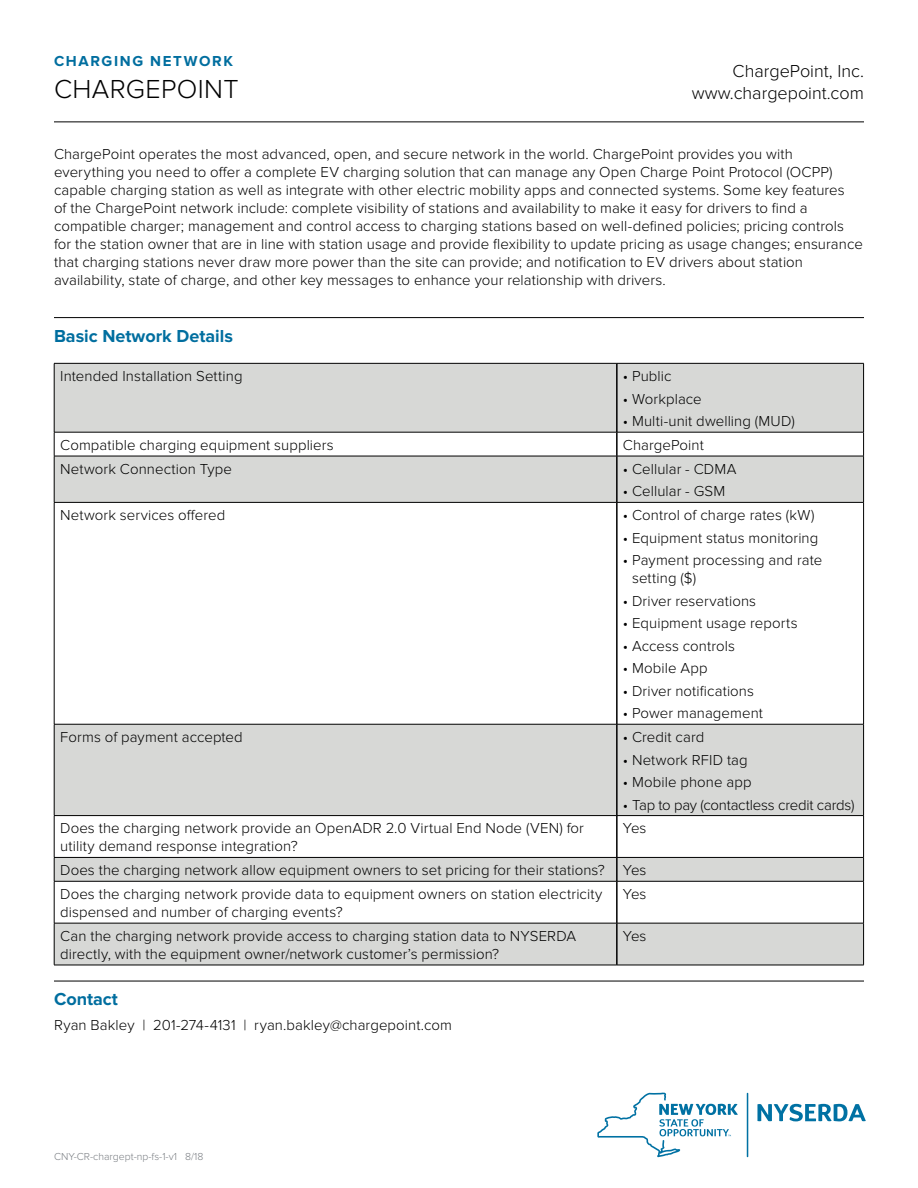
<style>
.page{position:relative;width:918px;height:1188px;background:#fff}
.page>*{position:absolute;margin:0;border:0;box-sizing:border-box;transform-origin:0 0}
.Model_name{font:300 27px "Proxima Nova";letter-spacing:.015em;color:#000}
.Company_Name_and_Web{font:300 18px "Proxima Nova";color:#000}
.Subhead_w-rule_above{font:700 18px "Proxima Nova";color:#006e9f}
.body_copy{font:300 15px/18px "Proxima Nova";letter-spacing:.005em;color:#000}
.body_bullets{font:300 15px/18px "Proxima Nova";letter-spacing:.005em;color:#000}
.body_bullets-2{font:300 15px "Proxima Nova";letter-spacing:-.015em;color:#000}
.Type_of_Document{font:700 15px "Proxima Nova";letter-spacing:.11em;color:#006e9f}
.t1{font:300 10.5px "Proxima Nova";color:#797d82}
</style>
<div class="page">
<div style="left:55px;top:364px;width:808px;height:68px;background:#d7d8d6"></div>
<svg style="left:55px;top:455px;width:808px;height:269px"></svg>
<svg style="left:55px;top:725px;width:808px;height:240px;fill:#d7d8d6"></svg>
<hr style="left:616px;top:364px;width:2px;height:68px;background:#000">
<hr style="left:54px;top:432px;width:563px;height:1px;background:#000">
<svg style="left:54px;top:432px;width:1px;height:24px"></svg>
<hr style="left:617px;top:432px;width:247px;height:1px;background:#000">
<svg style="left:863px;top:432px;width:1px;height:24px"></svg>
<hr style="left:54px;top:456px;width:563px;height:1px;background:#000">
<hr style="left:54px;top:456px;width:1px;height:46px;background:#000">
<hr style="left:617px;top:456px;width:247px;height:1px;background:#000">
<hr style="left:863px;top:456px;width:1px;height:46px;background:#000">
<hr style="left:54px;top:724px;width:563px;height:1px;background:#000">
<hr style="left:54px;top:724px;width:1px;height:91px;background:#000">
<hr style="left:617px;top:724px;width:247px;height:1px;background:#000">
<hr style="left:863px;top:724px;width:1px;height:91px;background:#000">
<hr style="left:54px;top:815px;width:563px;height:1px;background:#000">
<hr style="left:54px;top:816px;width:1px;height:41px;background:#000">
<hr style="left:617px;top:815px;width:247px;height:1px;background:#000">
<hr style="left:863px;top:816px;width:1px;height:41px;background:#000">
<hr style="left:54px;top:857px;width:563px;height:1px;background:#000">
<svg style="left:54px;top:858px;width:1px;height:23px"></svg>
<hr style="left:617px;top:857px;width:247px;height:1px;background:#000">
<svg style="left:863px;top:858px;width:1px;height:23px"></svg>
<hr style="left:54px;top:881px;width:563px;height:1px;background:#000">
<hr style="left:54px;top:881px;width:1px;height:42px;background:#000">
<hr style="left:617px;top:881px;width:247px;height:1px;background:#000">
<hr style="left:863px;top:881px;width:1px;height:42px;background:#000">
<hr style="left:54px;top:923px;width:563px;height:1px;background:#000">
<hr style="left:54px;top:923px;width:1px;height:42px;background:#000">
<hr style="left:617px;top:923px;width:247px;height:1px;background:#000">
<hr style="left:863px;top:923px;width:1px;height:42px;background:#000">
<hr style="left:54px;top:965px;width:563px;height:1px;background:#000">
<hr style="left:617px;top:965px;width:247px;height:1px;background:#000">
<hr style="left:616px;top:432px;width:2px;height:24px;background:#000">
<hr style="left:616px;top:456px;width:2px;height:46px;background:#000">
<hr style="left:616px;top:724px;width:2px;height:91px;background:#000">
<hr style="left:616px;top:816px;width:2px;height:41px;background:#000">
<hr style="left:616px;top:858px;width:2px;height:23px;background:#000">
<hr style="left:616px;top:881px;width:2px;height:42px;background:#000">
<hr style="left:616px;top:923px;width:2px;height:42px;background:#000">
<hr style="left:54px;top:363px;width:563px;height:1px;background:#000">
<hr style="left:54px;top:364px;width:1px;height:68px;background:#000">
<hr style="left:617px;top:363px;width:247px;height:1px;background:#000">
<hr style="left:863px;top:364px;width:1px;height:68px;background:#000">
<hr style="left:54px;top:502px;width:563px;height:1px;background:#000">
<hr style="left:54px;top:503px;width:1px;height:221px;background:#000">
<hr style="left:617px;top:502px;width:247px;height:1px;background:#000">
<hr style="left:863px;top:503px;width:1px;height:221px;background:#000">
<hr style="left:616px;top:503px;width:2px;height:221px;background:#000">
<hr style="left:54px;top:122px;width:810px;height:1px;background:#000">
<hr style="left:54px;top:317px;width:810px;height:1px;background:#000">
<hr style="left:54px;top:981px;width:810px;height:1px;background:#000">
<svg style="left:757px;top:1104px;width:109px;height:17px"></svg>
<hr style="left:747px;top:1093px;width:1px;height:64px;background:#0071a3">
<svg style="left:597px;top:1093px;width:141px;height:64px"></svg>
<p class="Type_of_Document" style="left:54px;top:52px;width:181px">CHARGING NETWORK</p>
<p class="Model_name" style="left:54px;top:74px;width:186px">CHARGEPOINT</p>
<p class="Company_Name_and_Web" style="left:733px;top:61px;width:133px">ChargePoint, Inc.</p>
<p class="Company_Name_and_Web" style="left:692px;top:83px;width:174px">www.chargepoint.com</p>
<p class="body_copy" style="left:54px;top:145px;width:810px">ChargePoint operates the most advanced, open, and secure network in the world. ChargePoint provides you with everything you need to offer a complete EV charging solution that can manage any Open Charge Point Protocol (OCPP) capable charging station as well as integrate with other electric mobility apps and connected systems. Some key features<br>of the ChargePoint network include: complete visibility of stations and availability to make it easy for drivers to find a compatible charger; management and control access to charging stations based on well-defined policies; pricing controls for the station owner that are in line with station usage and provide flexibility to update pricing as usage changes; ensurance that charging stations never draw more power than the site can provide; and notification to EV drivers about station availability, state of charge, and other key messages to enhance your relationship with drivers.</p>
<p class="Subhead_w-rule_above" style="left:54px;top:326px;width:180px">Basic Network Details</p>
<p class="body_copy" style="left:60px;top:367px;width:184px">Intended Installation Setting</p>
<p class="body_bullets" style="left:623px;top:367px;width:50px">• Public</p>
<p class="body_bullets" style="left:623px;top:390px;width:80px">• Workplace</p>
<p class="body_bullets" style="left:623px;top:412px;width:174px">• Multi-unit dwelling (MUD)</p>
<p class="body_copy" style="left:60px;top:436px;width:275px">Compatible charging equipment suppliers</p>
<p class="body_bullets" style="left:623px;top:436px;width:83px">ChargePoint</p>
<p class="body_copy" style="left:60px;top:460px;width:173px">Network Connection Type</p>
<p class="body_bullets" style="left:623px;top:460px;width:115px">• Cellular - CDMA</p>
<p class="body_bullets" style="left:623px;top:483px;width:104px">• Cellular - GSM</p>
<p class="body_copy" style="left:60px;top:506px;width:167px">Network services offered</p>
<p class="body_copy" style="left:623px;top:506px;width:193px">• Control of charge rates (kW)</p>
<p class="body_copy" style="left:623px;top:529px;width:197px">• Equipment status monitoring</p>
<p class="body_bullets" style="left:632px;top:551px;width:192px;text-indent:-9px">• Payment processing and rate setting ($)</p>
<p class="body_bullets" style="left:623px;top:592px;width:135px">• Driver reservations</p>
<p class="body_copy" style="left:623px;top:614px;width:176px">• Equipment usage reports</p>
<p class="body_copy" style="left:623px;top:637px;width:114px">• Access controls</p>
<p class="body_copy" style="left:623px;top:659px;width:86px">• Mobile App</p>
<p class="body_copy" style="left:623px;top:682px;width:133px">• Driver notifications</p>
<p class="body_copy" style="left:623px;top:704px;width:142px">• Power management</p>
<p class="body_copy" style="left:60px;top:728px;width:184px">Forms of payment accepted</p>
<p class="body_bullets" style="left:623px;top:728px;width:83px">• Credit card</p>
<p class="body_bullets" style="left:623px;top:751px;width:126px">• Network RFID tag</p>
<p class="body_bullets" style="left:623px;top:773px;width:130px">• Mobile phone app</p>
<p class="body_bullets-2" style="left:623px;top:796px;width:233px">• Tap to pay (contactless credit cards)</p>
<p class="body_copy" style="left:60px;top:820px;width:525px">Does the charging network provide an OpenADR 2.0 Virtual End Node (VEN) for utility demand response integration?</p>
<p class="body_copy" style="left:623px;top:820px;width:25px">Yes</p>
<p class="body_copy" style="left:60px;top:861px;width:546px">Does the charging network allow equipment owners to set pricing for their stations?</p>
<p class="body_copy" style="left:623px;top:861px;width:25px">Yes</p>
<p class="body_copy" style="left:60px;top:885px;width:544px">Does the charging network provide data to equipment owners on station electricity dispensed and number of charging events?</p>
<p class="body_copy" style="left:623px;top:885px;width:25px">Yes</p>
<p class="body_copy" style="left:60px;top:927px;width:518px">Can the charging network provide access to charging station data to NYSERDA directly, with the equipment owner/network customer’s permission?</p>
<p class="body_copy" style="left:623px;top:927px;width:25px">Yes</p>
<p class="Subhead_w-rule_above" style="left:54px;top:989px;width:66px">Contact</p>
<p class="body_copy" style="left:54px;top:1016px;width:399px">Ryan Bakley | 201-274-4131 | ryan.bakley@chargepoint.com</p>
<p class="t1" style="left:54px;top:1151px;width:151px">CNY-CR-chargept-np-fs-1-v1 8/18</p>
</div>
